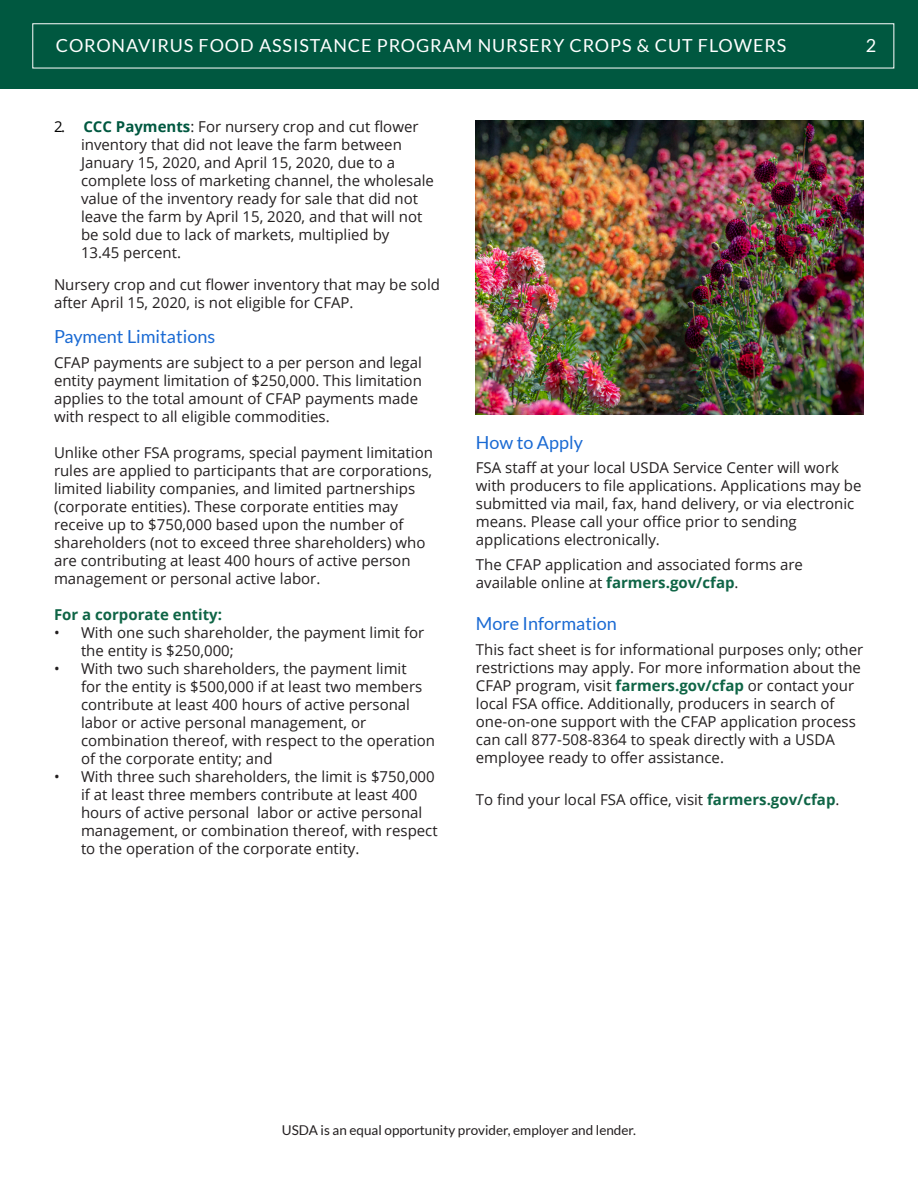
<style>
.page{position:relative;width:918px;height:1188px;background:#fff}
.page>*{position:absolute;margin:0;border:0;box-sizing:border-box;transform-origin:0 0}
.Subheader_1{font:18px "Lato";letter-spacing:.05em;color:#fff}
.Subheader_1-2{font:18px "Lato";color:#1a6ad3}
.Body_Style{font:15px/18px "Open Sans";color:#231f20}
.Sub_Subheader{font:700 15px "Open Sans";color:#0f6546}
.Subheader_1-3{font:13.5px "Lato";color:#231f20}
.s1{color:#000}
.s2{font-weight:700;color:#005840}
.s3{font-weight:700;color:#0f6546}
</style>
<div class="page">
<div style="left:0;top:0;width:918px;height:89px;background:#005840"></div>
<img style="left:475px;top:121px;width:388px;height:294px">
<p class="Subheader_1" style="left:56px;top:35px;width:732px">CORONAVIRUS FOOD ASSISTANCE PROGRAM NURSERY CROPS &amp; CUT FLOWERS</p>
<p class="Subheader_1" style="left:866px;top:35px;width:12px">2</p>
<p class="Body_Style" style="left:81px;top:118px;width:354px;text-indent:-27px"><span class="s1">2.</span> <span class="s2">CCC Payments</span>: For nursery crop and cut flower inventory that did not leave the farm between January 15, 2020, and April 15, 2020, due to a complete loss of marketing channel, the wholesale value of the inventory ready for sale that did not leave the farm by April 15, 2020, and that will not be sold due to lack of markets, multiplied by<br>13.45 percent.</p>
<p class="Body_Style" style="left:54px;top:275px;width:388px">Nursery crop and cut flower inventory that may be sold after April 15, 2020, is not eligible for CFAP.</p>
<p class="Subheader_1-2" style="left:54px;top:326px;width:163px">Payment Limitations</p>
<p class="Body_Style" style="left:54px;top:353px;width:369px">CFAP payments are subject to a per person and legal entity payment limitation of $250,000. This limitation applies to the total amount of CFAP payments made with respect to all eligible commodities.</p>
<p class="Body_Style" style="left:54px;top:443px;width:380px">Unlike other FSA programs, special payment limitation rules are applied to participants that are corporations, limited liability companies, and limited partnerships (corporate entities). These corporate entities may receive up to $750,000 based upon the number of shareholders (not to exceed three shareholders) who are contributing at least 400 hours of active person management or personal active labor.</p>
<p class="Sub_Subheader" style="left:54px;top:604px;width:170px">For a corporate entity:</p>
<p class="Body_Style" style="left:81px;top:623px;width:345px;text-indent:-27px">• With one such shareholder, the payment limit for the entity is $250,000;</p>
<p class="Body_Style" style="left:81px;top:659px;width:356px;text-indent:-27px">• With two such shareholders, the payment limit<br>for the entity is $500,000 if at least two members contribute at least 400 hours of active personal labor or active personal management, or combination thereof, with respect to the operation of the corporate entity; and</p>
<p class="Body_Style" style="left:81px;top:767px;width:358px;text-indent:-27px">• With three such shareholders, the limit is $750,000 if at least three members contribute at least 400 hours of active personal labor or active personal management, or combination thereof, with respect to the operation of the corporate entity.</p>
<p class="Subheader_1-2" style="left:476px;top:432px;width:109px">How to Apply</p>
<p class="Body_Style" style="left:476px;top:459px;width:387px">FSA staff at your local USDA Service Center will work with producers to file applications. Applications may be submitted via mail, fax, hand delivery, or via electronic means. Please call your office prior to sending applications electronically.</p>
<p class="Body_Style" style="left:476px;top:555px;width:329px">The CFAP application and associated forms are available online at <span class="s3">farmers.gov/cfap</span>.</p>
<p class="Subheader_1-2" style="left:476px;top:613px;width:142px">More Information</p>
<p class="Body_Style" style="left:476px;top:640px;width:389px">This fact sheet is for informational purposes only; other restrictions may apply. For more information about the CFAP program, visit <span class="s3">farmers.gov/cfap</span> or contact your local FSA office. Additionally, producers in search of one-on-one support with the CFAP application process can call 877-508-8364 to speak directly with a USDA employee ready to offer assistance.</p>
<p class="Body_Style" style="left:476px;top:791px;width:365px">To find your local FSA office, visit <span class="s3">farmers.gov/cfap</span>.</p>
<p class="Subheader_1-3" style="left:282px;top:1123px;width:356px">USDA is an equal opportunity provider, employer and lender.</p>
</div>
